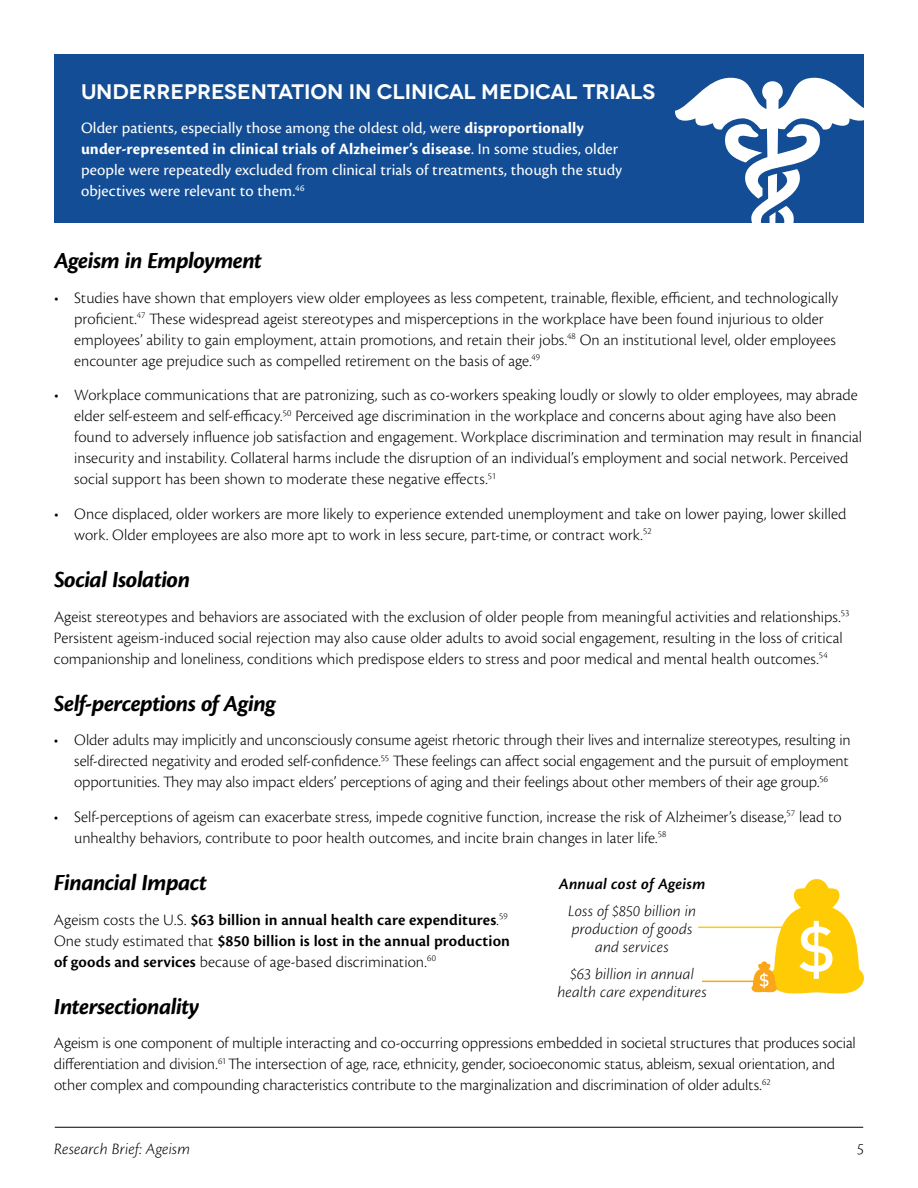
<style>
.page{position:relative;width:918px;height:1188px;background:#fff}
.page>*{position:absolute;margin:0;border:0;box-sizing:border-box;transform-origin:0 0}
.t1{font:italic 700 24px "Cronos Pro";letter-spacing:-.025em;color:#000}
.t2{font:600 21px "Novecentowide";color:#fff}
.t3{font:300 16.5px/21px "Cronos Pro";color:#000}
.t4{font:16.5px/21px "Cronos Pro";letter-spacing:.005em;color:#fff}
.t5{font:600 16.5px/21px "Cronos Pro";letter-spacing:.005em;color:#000}
.t6{font:italic 300 16.5px/18px "Cronos Pro";letter-spacing:.01em;color:#000;text-align:center}
.t7{font:italic 600 16.5px "Cronos Pro";letter-spacing:.01em;color:#000}
.s1{font-weight:700}
.s2{font-weight:300}
</style>
<div class="page">
<hr style="left:55px;top:1127px;width:808px;height:1px;background:#000">
<div style="left:54px;top:54px;width:810px;height:169px;background:#124d95"></div>
<svg style="left:675px;top:77px;width:189px;height:146px"></svg>
<svg style="left:751px;top:879px;width:113px;height:115px"></svg>
<hr style="left:698px;top:927px;width:102px;height:1px;background:#ffcb05">
<hr style="left:702px;top:981px;width:54px;height:1px;background:#faa61a">
<p class="t2" style="left:81px;top:79px;width:576px">UNDERREPRESENTATION IN CLINICAL MEDICAL TRIALS</p>
<p class="t4" style="left:81px;top:118px;width:543px">Older patients, especially those among the oldest old, were <span class="s1">disproportionally under-represented in clinical trials of Alzheimer’s disease</span>. In some studies, older people were repeatedly excluded from clinical trials of treatments, though the study objectives were relevant to them.<sup>46</sup></p>
<h1 class="t1" style="left:54px;top:247px;width:209px">Ageism in Employment</h1>
<p class="t3" style="left:74px;top:287px;width:765px;text-indent:-20px">• Studies have shown that employers view older employees as less competent, trainable, flexible, efficient, and technologically proficient.<sup>47</sup> These widespread ageist stereotypes and misperceptions in the workplace have been found injurious to older employees’ ability to gain employment, attain promotions, and retain their jobs.<sup>48</sup> On an institutional level, older employees encounter age prejudice such as compelled retirement on the basis of age.<sup>49</sup></p>
<p class="t3" style="left:74px;top:385px;width:789px;text-indent:-20px">• Workplace communications that are patronizing, such as co-workers speaking loudly or slowly to older employees, may abrade elder self-esteem and self-efficacy.<sup>50</sup> Perceived age discrimination in the workplace and concerns about aging have also been found to adversely influence job satisfaction and engagement. Workplace discrimination and termination may result in financial insecurity and instability. Collateral harms include the disruption of an individual’s employment and social network. Perceived social support has been shown to moderate these negative effects.<sup>51</sup></p>
<p class="t3" style="left:74px;top:503px;width:774px;text-indent:-20px">• Once displaced, older workers are more likely to experience extended unemployment and take on lower paying, lower skilled work. Older employees are also more apt to work in less secure, part-time, or contract work.<sup>52</sup></p>
<h1 class="t1" style="left:54px;top:566px;width:138px">Social Isolation</h1>
<p class="t3" style="left:54px;top:606px;width:797px">Ageist stereotypes and behaviors are associated with the exclusion of older people from meaningful activities and relationships.<sup>53<br></sup>Persistent ageism-induced social rejection may also cause older adults to avoid social engagement, resulting in the loss of critical companionship and loneliness, conditions which predispose elders to stress and poor medical and mental health outcomes.<sup>54</sup></p>
<h1 class="t1" style="left:54px;top:690px;width:223px">Self-perceptions of Aging</h1>
<p class="t3" style="left:74px;top:730px;width:778px;text-align:justify;text-indent:-20px">• Older adults may implicitly and unconsciously consume ageist rhetoric through their lives and internalize stereotypes, resulting in self-directed negativity and eroded self-confidence.<sup>55</sup> These feelings can affect social engagement and the pursuit of employment opportunities. They may also impact elders’ perceptions of aging and their feelings about other members of their age group.<sup>56</sup></p>
<p class="t3" style="left:74px;top:806px;width:769px;text-indent:-20px">• Self-perceptions of ageism can exacerbate stress, impede cognitive function, increase the risk of Alzheimer’s disease,<sup>57</sup> lead to unhealthy behaviors, contribute to poor health outcomes, and incite brain changes in later life.<sup>58</sup></p>
<h1 class="t1" style="left:54px;top:869px;width:154px">Financial Impact</h1>
<p class="t5" style="left:54px;top:909px;width:458px"><span class="s2">Ageism costs the U.S.</span> $63 billion in annual health care expenditures<span class="s2">.</span><sup>59<br></sup><span class="s2">One study estimated that</span> $850 billion is lost in the annual production of goods and services <span class="s2">because of age-based discrimination.</span><sup>60</sup></p>
<p class="t6" style="left:557px;top:965px;width:151px">$63 billion in annual health care expenditures</p>
<p class="t7" style="left:559px;top:874px;width:148px">Annual cost of Ageism</p>
<p class="t6" style="left:568px;top:902px;width:130px">Loss of $850 billion in production of goods and services</p>
<h1 class="t1" style="left:54px;top:993px;width:147px">Intersectionality</h1>
<p class="t3" style="left:54px;top:1033px;width:803px">Ageism is one component of multiple interacting and co-occurring oppressions embedded in societal structures that produces social differentiation and division.<sup>61</sup> The intersection of age, race, ethnicity, gender, socioeconomic status, ableism, sexual orientation, and other complex and compounding characteristics contribute to the marginalization and discrimination of older adults.<sup>62</sup></p>
<p class="t6" style="left:54px;top:1140px;width:138px">Research Brief: Ageism</p>
<p class="t6" style="left:857px;top:1140px;width:8px">5</p>
</div>
